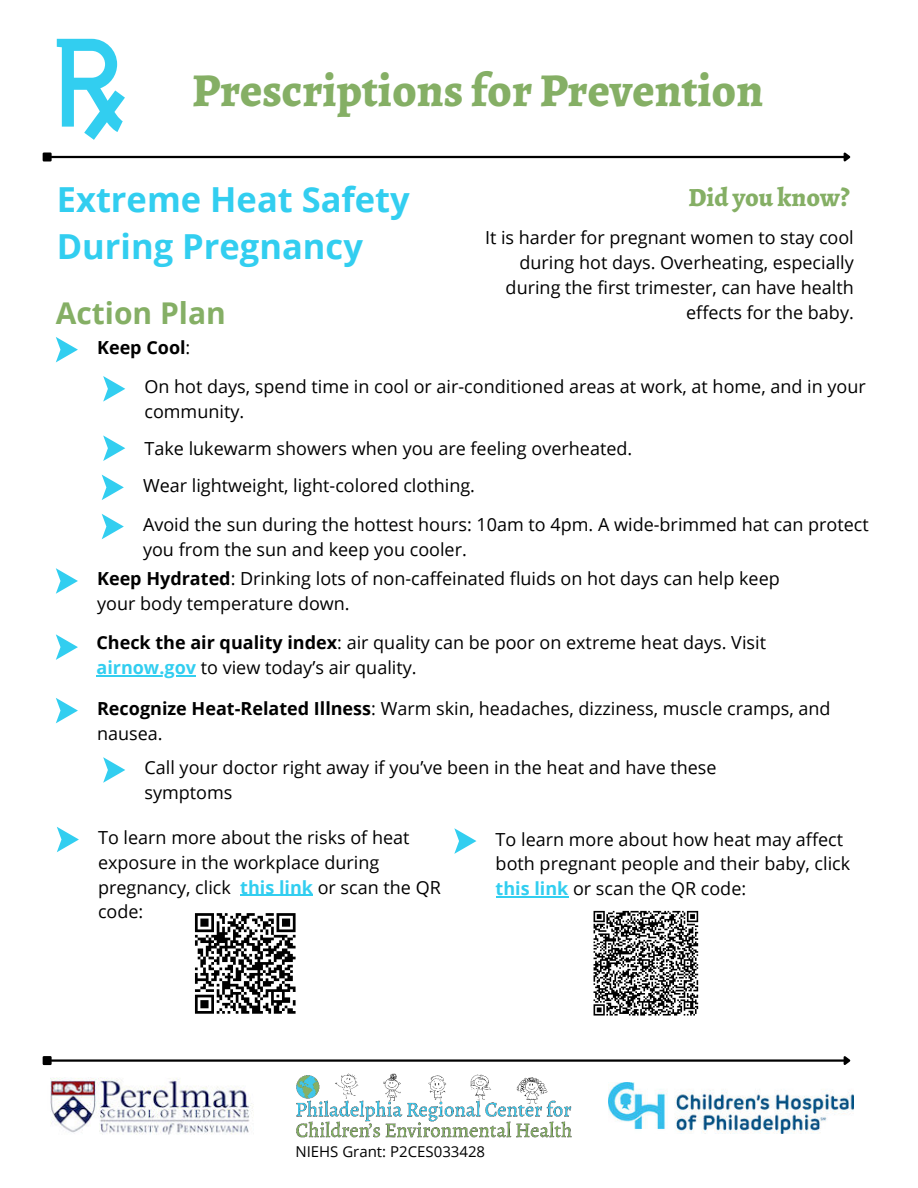
<style>
.page{position:relative;width:918px;height:1188px;background:#fff}
.page>*{position:absolute;margin:0;border:0;box-sizing:border-box;transform-origin:0 0}
.t1{font:800 47.25px "Alegreya";color:#85af65}
.t2{font:700 34.5px/47.2px "Open Sans";color:#32cef0}
.t3{font:700 30px "Open Sans";color:#85af65}
.t4{font:800 26.25px "Alegreya";color:#85af65}
.t5{font:18px/24.8px "Open Sans";color:#000}
.t6{font:700 18px "Open Sans";color:#000}
.t7{font:15px "Open Sans";color:#000}
.s1{font-weight:400}
.s2{font-weight:700}
.s3{font-weight:700;color:#32cef0}
</style>
<div class="page">
<img style="left:296px;top:1074px;width:275px;height:64px">
<img style="left:50px;top:1077px;width:203px;height:58px">
<img style="left:609px;top:1083px;width:245px;height:51px">
<hr style="left:51px;top:1059px;width:793px;height:3px;background:#000">
<div style="left:44px;top:1057px;width:7px;height:7px;background:#000"></div>
<div style="left:43px;top:1056px;width:9px;height:9px;border:2px solid #000"></div>
<svg style="left:842px;top:1056px;width:9px;height:9px"></svg>
<hr style="left:51px;top:156px;width:793px;height:2px;background:#000">
<div style="left:44px;top:154px;width:7px;height:6px;background:#000"></div>
<div style="left:43px;top:153px;width:9px;height:9px;border:2px solid #000"></div>
<svg style="left:842px;top:152px;width:9px;height:10px"></svg>
<svg style="left:57px;top:39px;width:68px;height:101px"></svg>
<svg style="left:56px;top:337px;width:22px;height:25px"></svg>
<svg style="left:102px;top:475px;width:22px;height:25px"></svg>
<svg style="left:102px;top:514px;width:22px;height:25px"></svg>
<svg style="left:103px;top:376px;width:22px;height:26px"></svg>
<svg style="left:103px;top:435px;width:22px;height:26px"></svg>
<svg style="left:103px;top:757px;width:22px;height:26px"></svg>
<svg style="left:56px;top:568px;width:22px;height:26px"></svg>
<svg style="left:56px;top:698px;width:22px;height:25px"></svg>
<hr style="left:240px;top:895px;width:73px;height:1px;background:#32cef0">
<svg style="left:57px;top:827px;width:22px;height:25px"></svg>
<hr style="left:496px;top:896px;width:72px;height:1px;background:#32cef0">
<svg style="left:454px;top:828px;width:22px;height:26px"></svg>
<svg style="left:194px;top:913px;width:102px;height:101px"></svg>
<svg style="left:593px;top:910px;width:106px;height:106px"></svg>
<hr style="left:96px;top:675px;width:100px;height:1px;background:#32cef0">
<svg style="left:56px;top:634px;width:22px;height:26px"></svg>
<h1 class="t1" style="left:192px;top:56px;width:573px">Prescriptions for Prevention</h1>
<h2 class="t2" style="left:57px;top:175px;width:355px">Extreme Heat Safety<br>During Pregnancy</h2>
<h3 class="t3" style="left:56px;top:292px;width:172px">Action Plan</h3>
<p class="t6" style="left:97px;top:335px;width:95px">Keep Cool<span class="s1">:</span></p>
<h3 class="t4" style="left:689px;top:178px;width:163px">Did you know?</h3>
<p class="t5" style="left:485px;top:225px;width:370px;text-align:right">It is harder for pregnant women to stay cool during hot days. Overheating, especially during the first trimester, can have health effects for the baby.</p>
<p class="t5" style="left:144px;top:374px;width:723px">On hot days, spend time in cool or air-conditioned areas at work, at home, and in your community.</p>
<p class="t5" style="left:144px;top:436px;width:489px">Take lukewarm showers when you are feeling overheated.</p>
<p class="t5" style="left:143px;top:465px;width:727px;line-height:39.2px">Wear lightweight, light-colored clothing.<br>Avoid the sun during the hottest hours: 10am to 4pm. A wide-brimmed hat can protect</p>
<p class="t5" style="left:143px;top:536px;width:325px">you from the sun and keep you cooler.</p>
<p class="t5" style="left:97px;top:566px;width:684px"><span class="s2">Keep Hydrated</span>: Drinking lots of non-caffeinated fluids on hot days can help keep your body temperature down.</p>
<p class="t5" style="left:96px;top:630px;width:671px"><span class="s2">Check the air quality index</span>: air quality can be poor on extreme heat days. Visit <span class="s3">airnow.gov</span> to view today’s air quality.</p>
<p class="t5" style="left:97px;top:696px;width:735px"><span class="s2">Recognize Heat-Related Illness</span>: Warm skin, headaches, dizziness, muscle cramps, and nausea.</p>
<p class="t5" style="left:144px;top:755px;width:574px">Call your doctor right away if you’ve been in the heat and have these symptoms</p>
<p class="t5" style="left:98px;top:825px;width:344px">To learn more about the risks of heat exposure in the workplace during pregnancy, click <span class="s3">this link</span> or scan the QR code:</p>
<p class="t5" style="left:496px;top:826px;width:356px">To learn more about how heat may affect both pregnant people and their baby, click <span class="s3">this link</span> or scan the QR code:</p>
<p class="t7" style="left:295px;top:1141px;width:191px">NIEHS Grant: P2CES033428</p>
</div>
